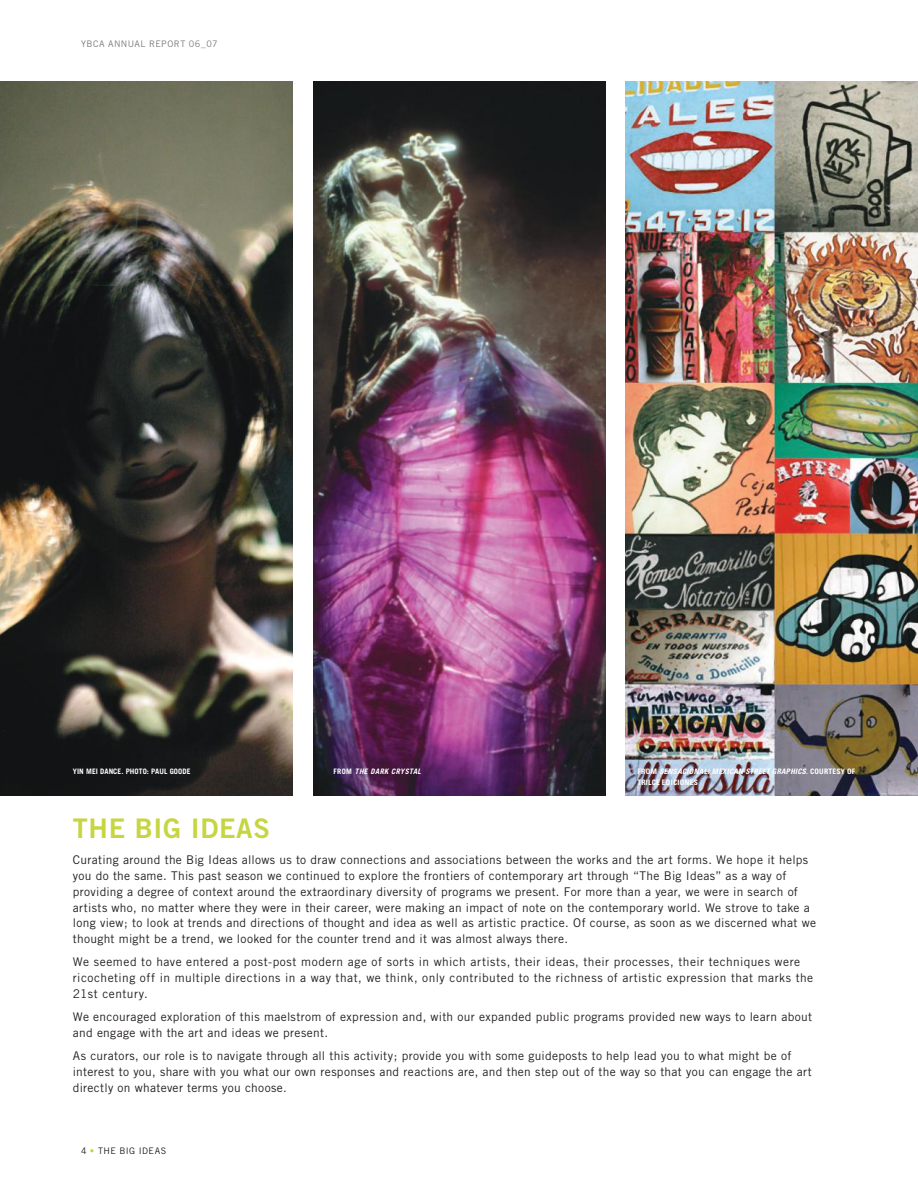
<style>
.page{position:relative;width:918px;height:1188px;background:#fff}
.page>*{position:absolute;margin:0;border:0;box-sizing:border-box;transform-origin:0 0}
.t1{font:27px "Trade Gothic Bold Two";letter-spacing:.025em;color:#c6d540}
.t2{font:12px/15.8px "Trade Gothic";letter-spacing:.03em;color:#241f1f}
.t3{font:9px "Trade Gothic";letter-spacing:.055em;color:#7d7b7d}
.t4{font:9px "Trade Gothic";letter-spacing:.055em;color:#241f1f}
.t5{font:italic 700 condensed 7.5px "Univers";letter-spacing:.03em;color:#fff}
.t6{font:700 7.5px "Trade Gothic";letter-spacing:.01em;color:#fff}
.t7{font:700 condensed 7.5px "Univers";letter-spacing:.03em;color:#fff}
.t8{font:italic 700 7.5px "Trade Gothic";letter-spacing:.05em;color:#fff}
.s1{font-style:normal}
.s2{color:#c6d540}
</style>
<div class="page">
<img style="left:0;top:81px;width:293px;height:715px">
<img style="left:625px;top:81px;width:293px;height:715px">
<img style="left:313px;top:81px;width:293px;height:715px">
<p class="t3" style="left:81px;top:39px;width:138px">YBCA ANNUAL REPORT 06_07</p>
<p class="t6" style="left:73px;top:767px;width:119px">YIN MEI DANCE. PHOTO: PAUL GOODE</p>
<p class="t8" style="left:333px;top:767px;width:89px"><span class="s1">FROM</span> THE DARK CRYSTAL</p>
<p class="t7" style="left:638px;top:767px;width:6px">FROM</p>
<p class="t5" style="left:659px;top:767px;width:170px">SENSACIONAL! MEXICAN STREET GRAPHICS<span class="s1">. COURTES</span></p>
<p class="t7" style="left:841px;top:767px;width:12px">Y OF</p>
<p class="t7" style="left:638px;top:777px;width:57px">TRILCE EDICIONES</p>
<h1 class="t1" style="left:73px;top:811px;width:199px">THE BIG IDEAS</h1>
<p class="t2" style="left:73px;top:852px;width:745px">Curating around the Big Ideas allows us to draw connections and associations between the works and the art forms. We hope it helps you do the same. This past season we continued to explore the frontiers of contemporary art through “The Big Ideas” as a way of providing a degree of context around the extraordinary diversity of programs we present. For more than a year, we were in search of artists who, no matter where they were in their career, were making an impact of note on the contemporary world. We strove to take a long view; to look at trends and directions of thought and idea as well as artistic practice. Of course, as soon as we discerned what we thought might be a trend, we looked for the counter trend and it was almost always there.</p>
<p class="t2" style="left:73px;top:954px;width:742px">We seemed to have entered a post-post modern age of sorts in which artists, their ideas, their processes, their techniques were ricocheting off in multiple directions in a way that, we think, only contributed to the richness of artistic expression that marks the<br>21st century.</p>
<p class="t2" style="left:73px;top:1009px;width:741px">We encouraged exploration of this maelstrom of expression and, with our expanded public programs provided new ways to learn about and engage with the art and ideas we present.</p>
<p class="t2" style="left:73px;top:1048px;width:740px">As curators, our role is to navigate through all this activity; provide you with some guideposts to help lead you to what might be of interest to you, share with you what our own responses and reactions are, and then step out of the way so that you can engage the art directly on whatever terms you choose.</p>
<p class="t4" style="left:90px;top:1146px;width:78px"><span class="s2">•</span> THE BIG IDEAS</p>
<p class="t4" style="left:104px;top:1146px;width:19px">EXT</p>
</div>
